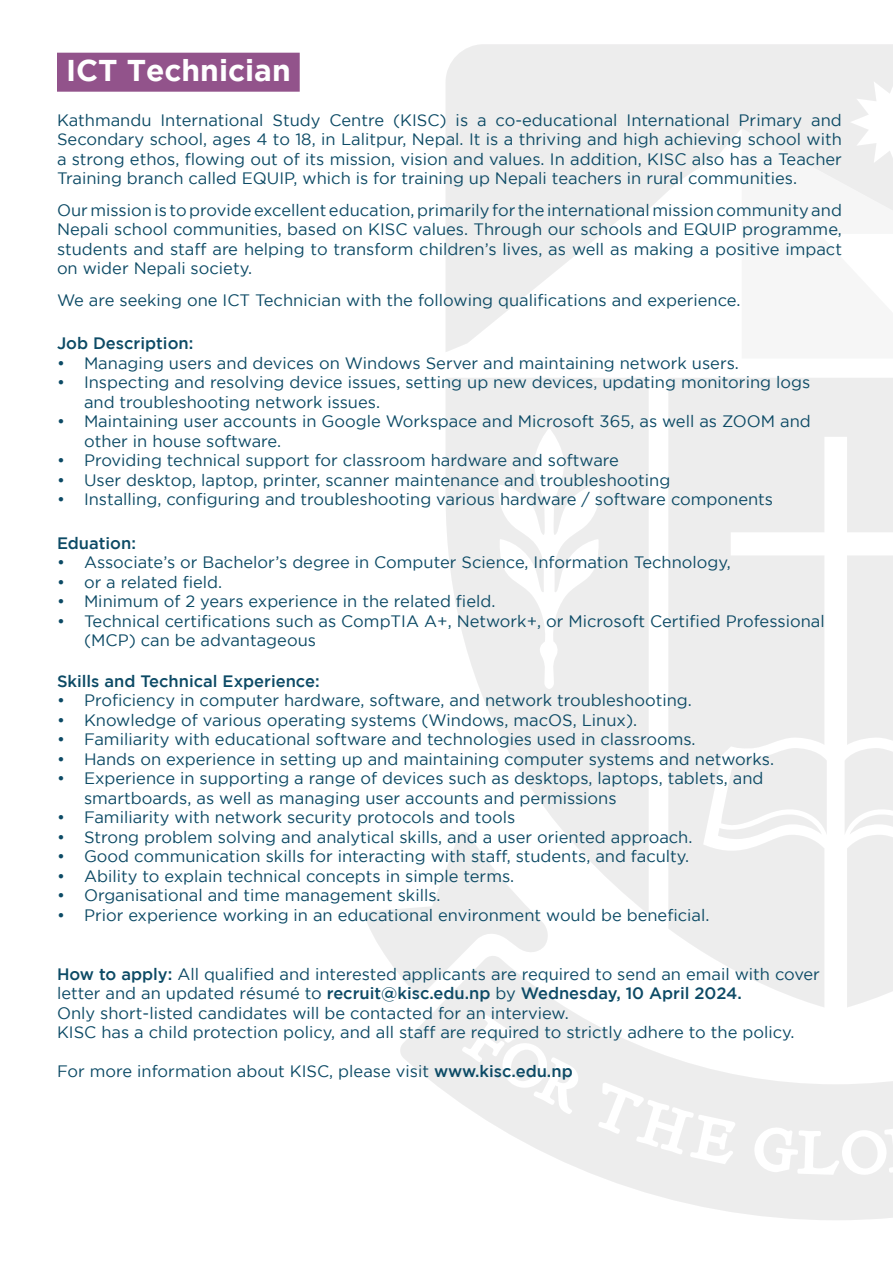
<style>
.page{position:relative;width:893px;height:1263px;background:#fff}
.page>*{position:absolute;margin:0;border:0;box-sizing:border-box;transform-origin:0 0}
.t1{font:700 30px "Gotham";color:#fff}
.t2{font:16.5px/19.5px "Gotham";color:#0c4a65}
.t3{font:500 16.5px "Gotham";color:#0c4a65}
.s1{font-weight:500}
</style>
<div class="page">
<svg style="left:446px;top:378px;width:203px;height:536px;fill:#ededed"></svg>
<svg style="left:668px;top:378px;width:225px;height:578px;fill:#ededed"></svg>
<svg style="left:446px;top:44px;width:447px;height:308px;fill:#ededed"></svg>
<svg style="left:366px;top:831px;width:183px;height:143px"></svg>
<svg style="left:399px;top:956px;width:494px;height:264px;fill:#f4f4f4"></svg>
<div style="left:57px;top:53px;width:243px;height:39px;background:#92538b"></div>
<p class="t1" style="left:66px;top:53px;width:226px">ICT Technician</p>
<p class="t2" style="left:57px;top:110px;width:786px;text-align:justify">Kathmandu International Study Centre (KISC) is a co-educational International Primary and Secondary school, ages 4 to 18, in Lalitpur, Nepal. It is a thriving and high achieving school with a strong ethos, flowing out of its mission, vision and values. In addition, KISC also has a Teacher Training branch called EQUIP, which is for training up Nepali teachers in rural communities.</p>
<p class="t2" style="left:57px;top:200px;width:786px;text-align:justify">Our mission is to provide excellent education, primarily for the international mission community and Nepali school communities, based on KISC values. Through our schools and EQUIP programme, students and staff are helping to transform children’s lives, as well as making a positive impact on wider Nepali society.</p>
<p class="t2" style="left:57px;top:290px;width:685px">We are seeking one ICT Technician with the following qualifications and experience.</p>
<p class="t3" style="left:57px;top:334px;width:138px">Job Description:</p>
<p class="t2" style="left:57px;top:353px;width:683px">• Managing users and devices on Windows Server and maintaining network users.</p>
<p class="t2" style="left:84px;top:373px;width:728px;text-indent:-27px">• Inspecting and resolving device issues, setting up new devices, updating monitoring logs and troubleshooting network issues.</p>
<p class="t2" style="left:84px;top:412px;width:728px;text-indent:-27px">• Maintaining user accounts in Google Workspace and Microsoft 365, as well as ZOOM and other in house software.</p>
<p class="t2" style="left:57px;top:451px;width:563px">• Providing technical support for classroom hardware and software</p>
<p class="t2" style="left:57px;top:470px;width:615px">• User desktop, laptop, printer, scanner maintenance and troubleshooting</p>
<p class="t2" style="left:57px;top:490px;width:718px">• Installing, configuring and troubleshooting various hardware / software components</p>
<p class="t3" style="left:57px;top:534px;width:80px">Eduation:</p>
<p class="t2" style="left:57px;top:553px;width:675px">• Associate’s or Bachelor’s degree in Computer Science, Information Technology,</p>
<p class="t2" style="left:57px;top:572px;width:167px">• or a related field.</p>
<p class="t2" style="left:57px;top:592px;width:440px">• Minimum of 2 years experience in the related field.</p>
<p class="t2" style="left:84px;top:611px;width:742px;text-indent:-27px">• Technical certifications such as CompTIA A+, Network+, or Microsoft Certified Professional (MCP) can be advantageous</p>
<p class="t3" style="left:57px;top:672px;width:264px">Skills and Technical Experience:</p>
<p class="t2" style="left:57px;top:691px;width:636px">• Proficiency in computer hardware, software, and network troubleshooting.</p>
<p class="t2" style="left:57px;top:710px;width:582px">• Knowledge of various operating systems (Windows, macOS, Linux).</p>
<p class="t2" style="left:57px;top:730px;width:640px">• Familiarity with educational software and technologies used in classrooms.</p>
<p class="t2" style="left:57px;top:749px;width:719px">• Hands on experience in setting up and maintaining computer systems and networks.</p>
<p class="t2" style="left:84px;top:769px;width:681px;text-indent:-27px">• Experience in supporting a range of devices such as desktops, laptops, tablets, and smartboards, as well as managing user accounts and permissions</p>
<p class="t2" style="left:57px;top:808px;width:460px">• Familiarity with network security protocols and tools</p>
<p class="t2" style="left:57px;top:827px;width:637px">• Strong problem solving and analytical skills, and a user oriented approach.</p>
<p class="t2" style="left:57px;top:847px;width:634px">• Good communication skills for interacting with staff, students, and faculty.</p>
<p class="t2" style="left:57px;top:866px;width:459px">• Ability to explain technical concepts in simple terms.</p>
<p class="t2" style="left:57px;top:886px;width:385px">• Organisational and time management skills.</p>
<p class="t2" style="left:57px;top:905px;width:654px">• Prior experience working in an educational environment would be beneficial.</p>
<p class="t2" style="left:57px;top:964px;width:764px"><span class="s1">How to apply:</span> All qualified and interested applicants are required to send an email with cover letter and an updated résumé to <span class="s1">recruit@kisc.edu.np</span> by <span class="s1">Wednesday, 10 April 2024.</span></p>
<p class="t2" style="left:57px;top:1003px;width:513px">Only short-listed candidates will be contacted for an interview.</p>
<p class="t2" style="left:57px;top:1022px;width:739px">KISC has a child protection policy, and all staff are required to strictly adhere to the policy.</p>
<p class="t2" style="left:57px;top:1061px;width:517px">For more information about KISC, please visit <span class="s1">www.kisc.edu.np</span></p>
</div>
